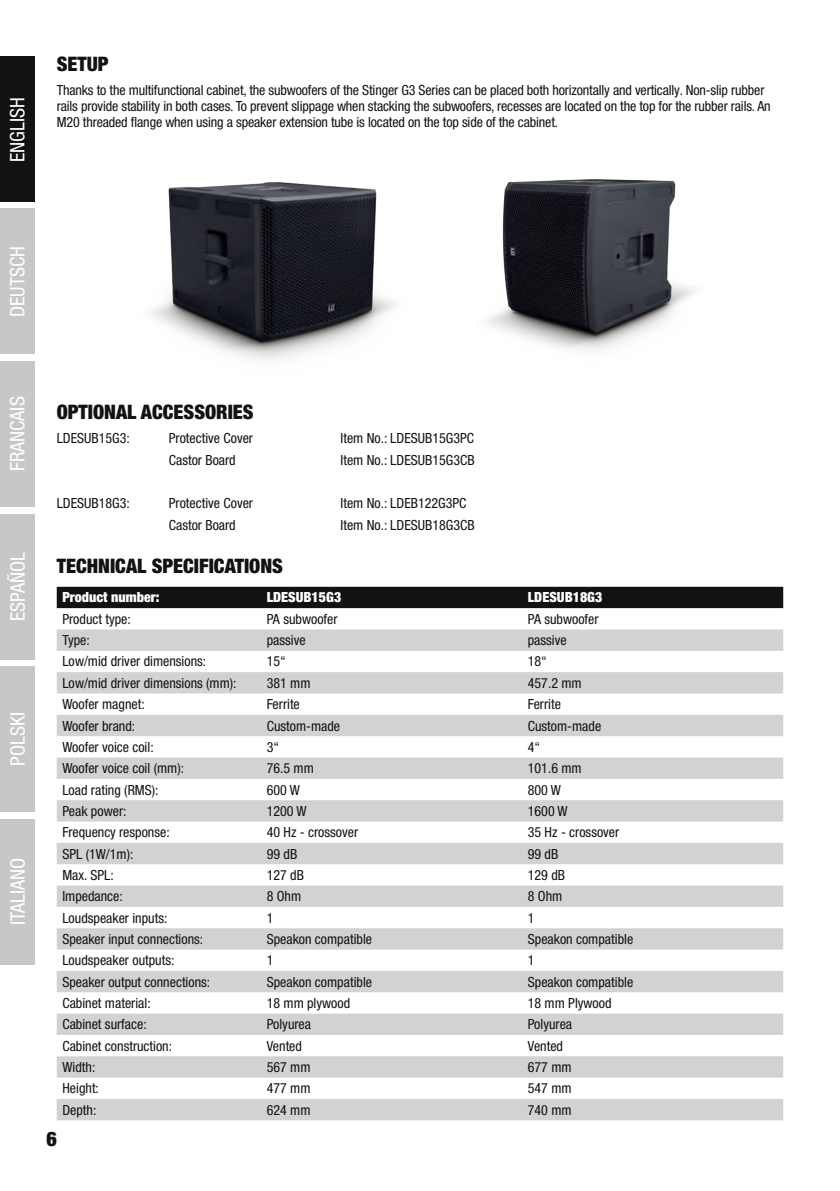
<style>
.page{position:relative;width:840px;height:1191px;background:#fff}
.page>*{position:absolute;margin:0;border:0;box-sizing:border-box;transform-origin:0 0}
.t1{font:900 condensed 20px "Helvetica Neue LT Pro";color:#111211}
.t2{font:condensed 20px "Helvetica Neue LT Std";color:#fff}
.t3{font:900 condensed 20px "Helvetica Neue LT Std";color:#111211}
.t4{font:condensed 14px/16px "Helvetica Neue LT Pro";color:#111211}
.t5{font:900 condensed 14px "Helvetica Neue LT Pro";color:#fff}
</style>
<div class="page">
<div style="left:0;top:57px;width:35px;height:145px;background:#111211"></div>
<div style="left:0;top:209px;width:35px;height:145px;background:#c6c7c8"></div>
<div style="left:0;top:361px;width:35px;height:146px;background:#c6c7c8"></div>
<div style="left:0;top:514px;width:35px;height:146px;background:#c6c7c8"></div>
<div style="left:0;top:666px;width:35px;height:146px;background:#c6c7c8"></div>
<div style="left:0;top:819px;width:35px;height:145px;background:#c6c7c8"></div>
<div style="left:57px;top:587px;width:725px;height:21px;background:#111211"></div>
<svg style="left:57px;top:629px;width:725px;height:491px;fill:#d3d5d6"></svg>
<img style="left:149px;top:179px;width:547px;height:181px">
<h1 class="t2" style="left:6px;top:162px;width:66px;rotate:-90deg">ENGLISH</h1>
<h1 class="t1" style="left:57px;top:52px;width:53px">SETUP</h1>
<p class="t4" style="left:57px;top:82px;width:715px">Thanks to the multifunctional cabinet, the subwoofers of the Stinger G3 Series can be placed both horizontally and vertically. Non-slip rubber rails provide stability in both cases. To prevent slippage when stacking the subwoofers, recesses are located on the top for the rubber rails. An<br>M20 threaded flange when using a speaker extension tube is located on the top side of the cabinet.</p>
<h1 class="t2" style="left:6px;top:317px;width:73px;rotate:-90deg">DEUTSCH</h1>
<h1 class="t2" style="left:6px;top:471px;width:76px;rotate:-90deg">FRANCAIS</h1>
<h1 class="t2" style="left:6px;top:621px;width:71px;rotate:-90deg">ESPAÑOL</h1>
<h1 class="t2" style="left:6px;top:765px;width:55px;rotate:-90deg">POLSKI</h1>
<h1 class="t2" style="left:6px;top:925px;width:69px;rotate:-90deg">ITALIANO</h1>
<h1 class="t1" style="left:57px;top:400px;width:198px">OPTIONAL ACCESSORIES</h1>
<p class="t4" style="left:57px;top:430px;width:75px">LDESUB15G3:</p>
<p class="t4" style="left:169px;top:430px;width:86px">Protective Cover</p>
<p class="t4" style="left:340px;top:430px;width:135px">Item No.: LDESUB15G3PC</p>
<p class="t4" style="left:169px;top:452px;width:68px">Castor Board</p>
<p class="t4" style="left:340px;top:452px;width:135px">Item No.: LDESUB15G3CB</p>
<p class="t4" style="left:57px;top:495px;width:75px">LDESUB18G3:</p>
<p class="t4" style="left:169px;top:495px;width:86px">Protective Cover</p>
<p class="t4" style="left:340px;top:495px;width:127px">Item No.: LDEB122G3PC</p>
<p class="t4" style="left:169px;top:517px;width:68px">Castor Board</p>
<p class="t4" style="left:340px;top:517px;width:135px">Item No.: LDESUB18G3CB</p>
<h1 class="t1" style="left:57px;top:553px;width:227px">TECHNICAL SPECIFICATIONS</h1>
<p class="t5" style="left:62px;top:589px;width:98px">Product number:</p>
<p class="t5" style="left:266px;top:589px;width:76px">LDESUB15G3</p>
<p class="t5" style="left:527px;top:589px;width:76px">LDESUB18G3</p>
<p class="t4" style="left:62px;top:610px;width:70px">Product type:</p>
<p class="t4" style="left:266px;top:610px;width:72px">PA subwoofer</p>
<p class="t4" style="left:527px;top:610px;width:72px">PA subwoofer</p>
<p class="t4" style="left:62px;top:632px;width:29px">Type:</p>
<p class="t4" style="left:266px;top:632px;width:40px">passive</p>
<p class="t4" style="left:527px;top:632px;width:40px">passive</p>
<p class="t4" style="left:62px;top:653px;width:145px">Low/mid driver dimensions:</p>
<p class="t4" style="left:266px;top:653px;width:21px">15“</p>
<p class="t4" style="left:527px;top:653px;width:21px">18“</p>
<p class="t4" style="left:62px;top:674px;width:176px">Low/mid driver dimensions (mm):</p>
<p class="t4" style="left:266px;top:674px;width:45px">381 mm</p>
<p class="t4" style="left:527px;top:674px;width:55px">457.2 mm</p>
<p class="t4" style="left:62px;top:696px;width:84px">Woofer magnet:</p>
<p class="t4" style="left:266px;top:696px;width:35px">Ferrite</p>
<p class="t4" style="left:527px;top:696px;width:35px">Ferrite</p>
<p class="t4" style="left:62px;top:717px;width:74px">Woofer brand:</p>
<p class="t4" style="left:266px;top:717px;width:75px">Custom-made</p>
<p class="t4" style="left:527px;top:717px;width:75px">Custom-made</p>
<p class="t4" style="left:62px;top:738px;width:93px">Woofer voice coil:</p>
<p class="t4" style="left:266px;top:738px;width:14px">3“</p>
<p class="t4" style="left:527px;top:738px;width:14px">4“</p>
<p class="t4" style="left:62px;top:760px;width:123px">Woofer voice coil (mm):</p>
<p class="t4" style="left:266px;top:760px;width:49px">76.5 mm</p>
<p class="t4" style="left:527px;top:760px;width:55px">101.6 mm</p>
<p class="t4" style="left:62px;top:781px;width:98px">Load rating (RMS):</p>
<p class="t4" style="left:266px;top:781px;width:35px">600 W</p>
<p class="t4" style="left:527px;top:781px;width:35px">800 W</p>
<p class="t4" style="left:62px;top:802px;width:66px">Peak power:</p>
<p class="t4" style="left:266px;top:802px;width:41px">1200 W</p>
<p class="t4" style="left:527px;top:802px;width:41px">1600 W</p>
<p class="t4" style="left:62px;top:824px;width:109px">Frequency response:</p>
<p class="t4" style="left:266px;top:824px;width:93px">40 Hz - crossover</p>
<p class="t4" style="left:527px;top:824px;width:93px">35 Hz - crossover</p>
<p class="t4" style="left:62px;top:845px;width:72px">SPL (1W/1m):</p>
<p class="t4" style="left:266px;top:845px;width:32px">99 dB</p>
<p class="t4" style="left:527px;top:845px;width:32px">99 dB</p>
<p class="t4" style="left:62px;top:866px;width:53px">Max. SPL:</p>
<p class="t4" style="left:266px;top:866px;width:39px">127 dB</p>
<p class="t4" style="left:527px;top:866px;width:39px">129 dB</p>
<p class="t4" style="left:62px;top:888px;width:62px">Impedance:</p>
<p class="t4" style="left:266px;top:888px;width:36px">8 Ohm</p>
<p class="t4" style="left:527px;top:888px;width:36px">8 Ohm</p>
<p class="t4" style="left:62px;top:909px;width:106px">Loudspeaker inputs:</p>
<p class="t4" style="left:266px;top:909px;width:8px">1</p>
<p class="t4" style="left:527px;top:909px;width:8px">1</p>
<p class="t4" style="left:62px;top:931px;width:142px">Speaker input connections:</p>
<p class="t4" style="left:266px;top:931px;width:107px">Speakon compatible</p>
<p class="t4" style="left:527px;top:931px;width:107px">Speakon compatible</p>
<p class="t4" style="left:62px;top:952px;width:113px">Loudspeaker outputs:</p>
<p class="t4" style="left:266px;top:952px;width:8px">1</p>
<p class="t4" style="left:527px;top:952px;width:8px">1</p>
<p class="t4" style="left:62px;top:973px;width:149px">Speaker output connections:</p>
<p class="t4" style="left:266px;top:973px;width:107px">Speakon compatible</p>
<p class="t4" style="left:527px;top:973px;width:107px">Speakon compatible</p>
<p class="t4" style="left:62px;top:995px;width:90px">Cabinet material:</p>
<p class="t4" style="left:266px;top:995px;width:85px">18 mm plywood</p>
<p class="t4" style="left:527px;top:995px;width:85px">18 mm Plywood</p>
<p class="t4" style="left:62px;top:1016px;width:86px">Cabinet surface:</p>
<p class="t4" style="left:266px;top:1016px;width:46px">Polyurea</p>
<p class="t4" style="left:527px;top:1016px;width:46px">Polyurea</p>
<p class="t4" style="left:62px;top:1037px;width:111px">Cabinet construction:</p>
<p class="t4" style="left:266px;top:1037px;width:37px">Vented</p>
<p class="t4" style="left:527px;top:1037px;width:37px">Vented</p>
<p class="t4" style="left:62px;top:1059px;width:34px">Width:</p>
<p class="t4" style="left:266px;top:1059px;width:45px">567 mm</p>
<p class="t4" style="left:527px;top:1059px;width:45px">677 mm</p>
<p class="t4" style="left:62px;top:1080px;width:38px">Height:</p>
<p class="t4" style="left:266px;top:1080px;width:45px">477 mm</p>
<p class="t4" style="left:527px;top:1080px;width:45px">547 mm</p>
<p class="t4" style="left:62px;top:1101px;width:35px">Depth:</p>
<p class="t4" style="left:266px;top:1101px;width:45px">624 mm</p>
<p class="t4" style="left:527px;top:1101px;width:45px">740 mm</p>
<h1 class="t3" style="left:46px;top:1126px;width:12px">6</h1>
</div>
